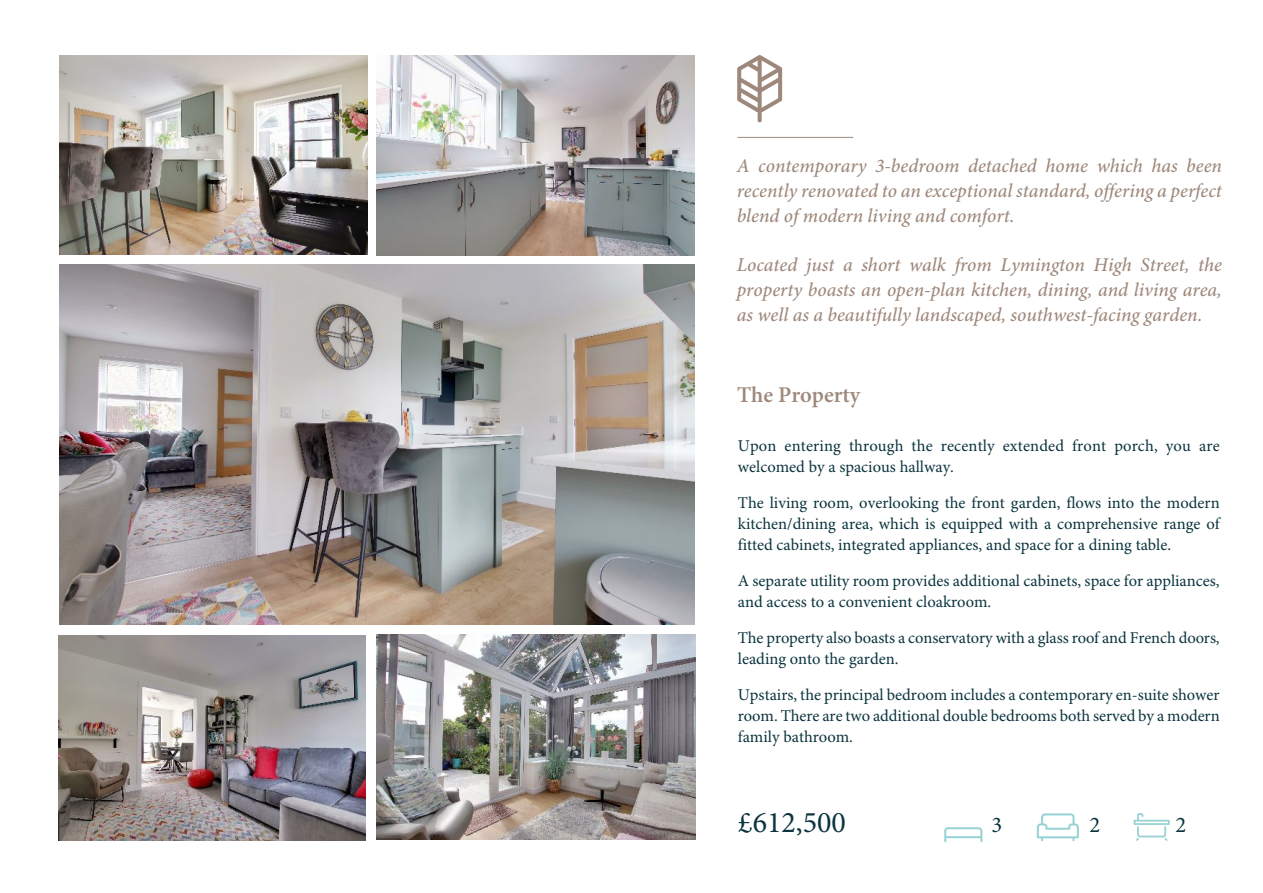
<style>
.page{position:relative;width:1263px;height:893px;background:#fff}
.page>*{position:absolute;margin:0;border:0;box-sizing:border-box;transform-origin:0 0}
.t1{font:30px "Minion Pro";color:#0b343e}
.t2{font:600 22.5px "Minion Pro";color:#9e887b}
.t3{font:22.5px "Minion Pro";color:#0b343e}
.t4{font:italic 500 19.5px/24.9px "Minion Pro";color:#9e887b;text-align:justify}
.t5{font:16.5px/21.1px "Minion Pro";color:#0b343e}
</style>
<div class="page">
<hr style="left:737px;top:137px;width:116px;height:1px;background:#9e887b">
<svg style="left:737px;top:55px;width:45px;height:67px"></svg>
<svg style="left:1134px;top:813px;width:36px;height:28px"></svg>
<svg style="left:1037px;top:813px;width:42px;height:28px"></svg>
<svg style="left:944px;top:827px;width:38px;height:15px"></svg>
<hr style="left:945px;top:836px;width:36px;height:2px;background:#98d2d4">
<img style="left:377px;top:634px;width:318px;height:206px">
<img style="left:58px;top:635px;width:308px;height:205px">
<img style="left:60px;top:265px;width:635px;height:360px">
<img style="left:377px;top:56px;width:318px;height:200px">
<img style="left:60px;top:56px;width:307px;height:199px">
<p class="t4" style="left:737px;top:155px;width:487px">A contemporary 3-bedroom detached home which has been recently renovated to an exceptional standard, offering a perfect blend of modern living and comfort.</p>
<p class="t4" style="left:737px;top:255px;width:487px">Located just a short walk from Lymington High Street, the property boasts an open-plan kitchen, dining, and living area, as well as a beautifully landscaped, southwest-facing garden.</p>
<h2 class="t2" style="left:737px;top:386px;width:125px">The Property</h2>
<p class="t5" style="left:738px;top:436px;width:483px">Upon entering through the recently extended front porch, you are welcomed by a spacious hallway.</p>
<p class="t5" style="left:738px;top:493px;width:483px;text-align:justify">The living room, overlooking the front garden, flows into the modern kitchen/dining area, which is equipped with a comprehensive range of fitted cabinets, integrated appliances, and space for a dining table.</p>
<p class="t5" style="left:738px;top:572px;width:483px">A separate utility room provides additional cabinets, space for appliances, and access to a convenient cloakroom.</p>
<p class="t5" style="left:738px;top:629px;width:483px">The property also boasts a conservatory with a glass roof and French doors, leading onto the garden.</p>
<p class="t5" style="left:738px;top:686px;width:483px;text-align:justify">Upstairs, the principal bedroom includes a contemporary en-suite shower room. There are two additional double bedrooms both served by a modern family bathroom.</p>
<h1 class="t1" style="left:738px;top:810px;width:109px">£612,500</h1>
<h2 class="t3" style="left:991px;top:816px;width:12px">3</h2>
<h2 class="t3" style="left:1089px;top:816px;width:12px">2</h2>
<h2 class="t3" style="left:1175px;top:816px;width:12px">2</h2>
</div>
